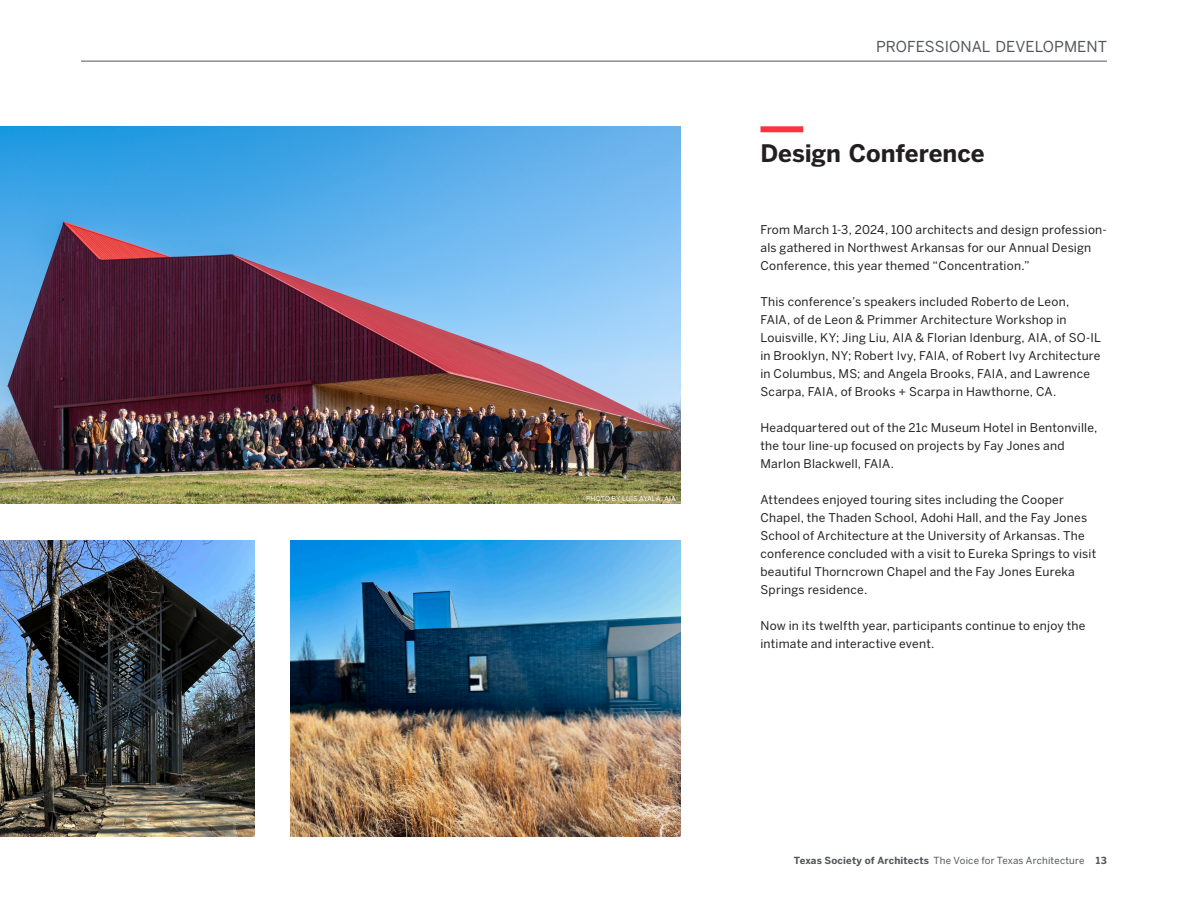
<style>
.page{position:relative;width:1188px;height:918px;background:#fff}
.page>*{position:absolute;margin:0;border:0;box-sizing:border-box;transform-origin:0 0}
.header__no_rule{font:700 24px "Benton Sans";color:#231f20}
.Headline__departments{font:15px "Benton Sans";letter-spacing:.005em;color:#54555a}
.Body__space_above{font:12px/18px "Benton Sans";letter-spacing:.02em;color:#231f20}
.t1{font:9.75px "Benton Sans";letter-spacing:.02em;color:#54555a}
.t2{font:6.75px "Benton Sans";letter-spacing:.015em;color:#fff}
.s1{font-weight:700}
</style>
<div class="page">
<img style="left:0;top:126px;width:681px;height:378px">
<img style="left:0;top:540px;width:254px;height:297px">
<img style="left:290px;top:540px;width:391px;height:297px">
<hr style="left:81px;top:61px;width:1026px;height:1px;background:#54555a">
<div style="left:760px;top:126px;width:43px;height:6px;background:#fb333e"></div>
<p class="t2" style="left:586px;top:495px;width:91px">PHOTO BY LUIS AYALA, AIA</p>
<p class="Headline__departments" style="left:876px;top:38px;width:232px">PROFESSIONAL DEVELOPMENT</p>
<p class="header__no_rule" style="left:760px;top:139px;width:226px">Design Conference</p>
<p class="Body__space_above" style="left:760px;top:220px;width:348px">From March 1-3, 2024, 100 architects and design profession&shy;als gathered in Northwest Arkansas for our Annual Design<br>Conference, this year themed “Concentration.”</p>
<p class="Body__space_above" style="left:760px;top:292px;width:342px">This conference’s speakers included Roberto de Leon, FAIA, of de Leon &amp; Primmer Architecture Workshop in Louisville, KY; Jing Liu, AIA &amp; Florian Idenburg, AIA, of SO-IL in Brooklyn, NY; Robert Ivy, FAIA, of Robert Ivy Architecture in Columbus, MS; and Angela Brooks, FAIA, and Lawrence Scarpa, FAIA, of Brooks + Scarpa in Hawthorne, CA.</p>
<p class="Body__space_above" style="left:760px;top:418px;width:338px">Headquartered out of the 21c Museum Hotel in Bentonville, the tour line-up focused on projects by Fay Jones and<br>Marlon Blackwell, FAIA.</p>
<p class="Body__space_above" style="left:760px;top:490px;width:337px">Attendees enjoyed touring sites including the Cooper Chapel, the Thaden School, Adohi Hall, and the Fay Jones School of Architecture at the University of Arkansas. The conference concluded with a visit to Eureka Springs to visit beautiful Thorncrown Chapel and the Fay Jones Eureka Springs residence.</p>
<p class="Body__space_above" style="left:760px;top:616px;width:326px">Now in its twelfth year, participants continue to enjoy the intimate and interactive event.</p>
<p class="t1" style="left:794px;top:855px;width:315px"><span class="s1">Texas Society of Architects</span> The Voice for Texas Architecture <span class="s1">13</span></p>
</div>
